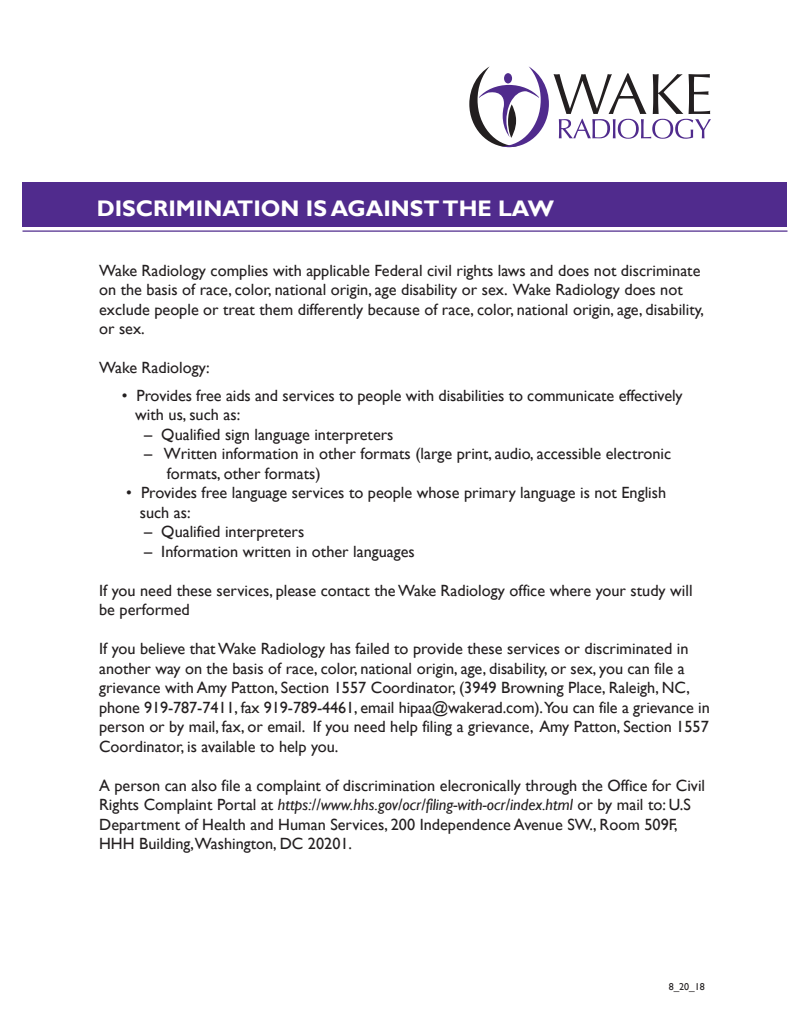
<style>
.page{position:relative;width:810px;height:1035px;background:#fff}
.page>*{position:absolute;margin:0;border:0;box-sizing:border-box;transform-origin:0 0}
.t1{font:700 22.5px "Gill Sans";color:#fff}
.t2{font:16.25px/19.5px "Gill Sans";color:#231f20}
.t3{font:10px "Gill Sans";color:#231f20}
.s1{font-style:italic}
</style>
<div class="page">
<svg style="left:469px;top:66px;width:242px;height:81px"></svg>
<div style="left:22px;top:183px;width:766px;height:44px;background:#502b8d"></div>
<hr style="left:22px;top:230px;width:766px;height:2px;background:#502b8d">
<h1 class="t1" style="left:97px;top:194px;width:459px">DISCRIMINATION IS AGAINST THE LAW</h1>
<p class="t2" style="left:99px;top:261px;width:607px">Wake Radiology complies with applicable Federal civil rights laws and does not discriminate on the basis of race, color, national origin, age disability or sex. Wake Radiology does not exclude people or treat them differently because of race, color, national origin, age, disability, or sex.</p>
<p class="t2" style="left:99px;top:358px;width:112px">Wake Radiology:</p>
<p class="t2" style="left:135px;top:386px;width:549px;text-indent:-14px">• Provides free aids and services to people with disabilities to communicate effectively with us, such as:</p>
<p class="t2" style="left:144px;top:425px;width:251px">– Qualified sign language interpreters</p>
<p class="t2" style="left:167px;top:444px;width:506px;text-indent:-23px">– Written information in other formats (large print, audio, accessible electronic formats, other formats)</p>
<p class="t2" style="left:140px;top:483px;width:528px;text-indent:-14px">• Provides free language services to people whose primary language is not English such as:</p>
<p class="t2" style="left:144px;top:522px;width:162px">– Qualified interpreters</p>
<p class="t2" style="left:144px;top:542px;width:272px">– Information written in other languages</p>
<p class="t2" style="left:99px;top:581px;width:595px">If you need these services, please contact the Wake Radiology office where your study will be performed</p>
<p class="t2" style="left:99px;top:639px;width:612px">If you believe that Wake Radiology has failed to provide these services or discriminated in another way on the basis of race, color, national origin, age, disability, or sex, you can file a grievance with Amy Patton, Section 1557 Coordinator, (3949 Browning Place, Raleigh, NC, phone 919-787-7411, fax 919-789-4461, email hipaa@wakerad.com). You can file a grievance in person or by mail, fax, or email. If you need help filing a grievance, Amy Patton, Section 1557<br>Coordinator, is available to help you.</p>
<p class="t2" style="left:99px;top:776px;width:608px">A person can also file a complaint of discrimination elecronically through the Office for Civil Rights Complaint Portal at <span class="s1">https://www.hhs.gov/ocr/filing-with-ocr/index.html</span> or by mail to: U.S Department of Health and Human Services, 200 Independence Avenue SW., Room 509F, HHH Building,Washington, DC 20201.</p>
<p class="t3" style="left:669px;top:981px;width:38px">8_20_18</p>
</div>
